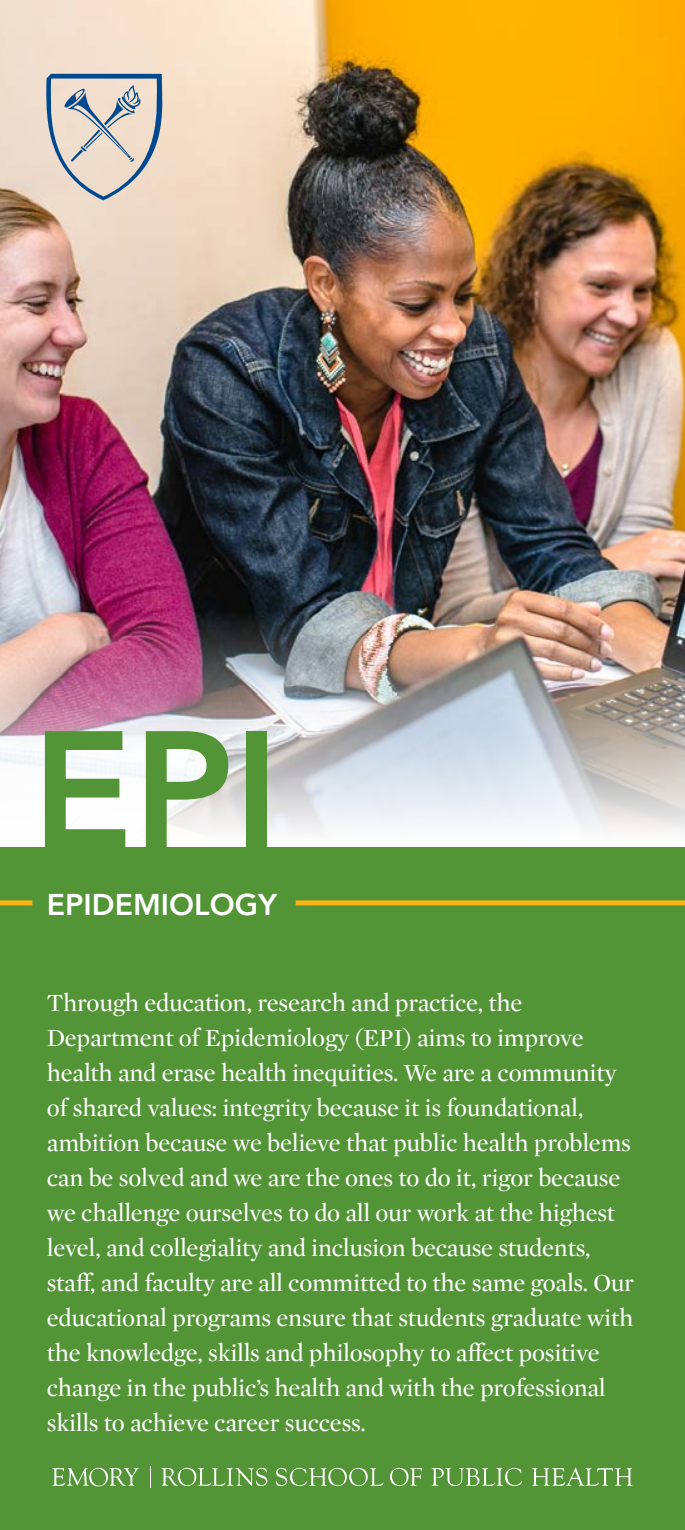
<style>
.page{position:relative;width:685px;height:1530px;background:#fff}
.page>*{position:absolute;margin:0;border:0;box-sizing:border-box;transform-origin:0 0}
.t1{font:800 165px "Avenir";color:#539536}
.t2{font:800 30px "Avenir";color:#fff}
.t3{font:25px/35px "Mercury Display";letter-spacing:-.01em;color:#fff}
</style>
<div class="page">
<img style="left:0;top:0;width:684px;height:602px">
<img style="left:0;top:602px;width:684px;height:230px">
<div style="left:0;top:847px;width:684px;height:683px;background:#539536"></div>
<svg style="left:44px;top:74px;width:120px;height:126px;background:#c5c2c1"></svg>
<div style="left:295px;top:900px;width:389px;height:5px;background:#fcb515"></div>
<div style="left:0;top:900px;width:32px;height:5px;background:#fcb515"></div>
<svg style="left:52px;top:1468px;width:86px;height:18px"></svg>
<svg style="left:390px;top:1468px;width:32px;height:18px"></svg>
<svg style="left:431px;top:1468px;width:90px;height:18px"></svg>
<svg style="left:161px;top:1468px;width:106px;height:18px"></svg>
<svg style="left:150px;top:1466px;width:1px;height:22px"></svg>
<svg style="left:275px;top:1468px;width:108px;height:18px"></svg>
<svg style="left:531px;top:1468px;width:101px;height:18px"></svg>
<h1 class="t1" style="left:32px;top:662px;width:249px">EPI</h1>
<p class="t2" style="left:47px;top:882px;width:232px">EPIDEMIOLOGY</p>
<p class="t3" style="left:47px;top:985px;width:588px">Through education, research and practice, the Department of Epidemiology (EPI) aims to improve health and erase health inequities. We are a community of shared values: integrity because it is foundational, ambition because we believe that public health problems can be solved and we are the ones to do it, rigor because we challenge ourselves to do all our work at the highest level, and collegiality and inclusion because students, staff, and faculty are all committed to the same goals. Our educational programs ensure that students graduate with the knowledge, skills and philosophy to affect positive change in the public’s health and with the professional skills to achieve career success.</p>
</div>
